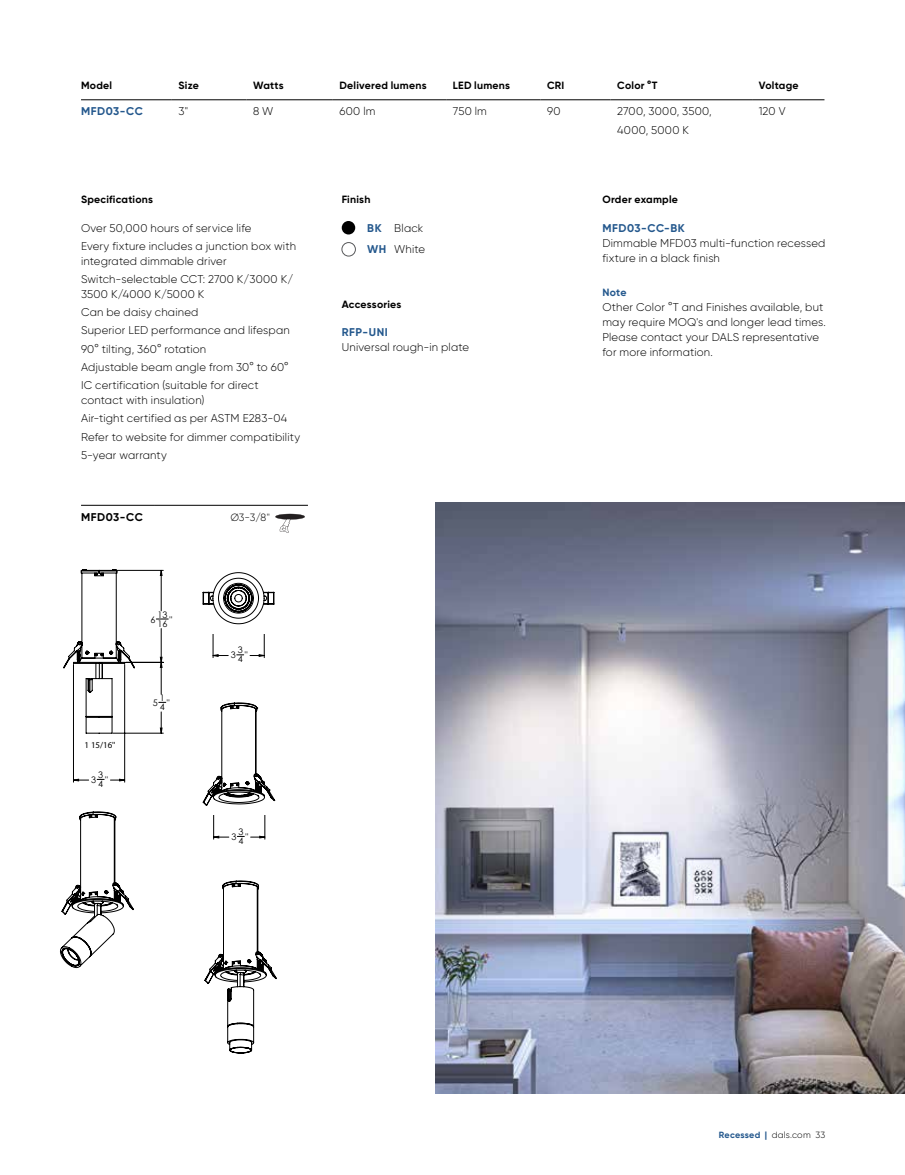
<style>
.page{position:relative;width:905px;height:1175px;background:#fff}
.page>*{position:absolute;margin:0;border:0;box-sizing:border-box;transform-origin:0 0}
.t1{font:300 11.25px/18.3px "Gilroy";letter-spacing:.015em;color:#000}
.t2{font:700 11.25px "Gilroy";letter-spacing:.05em;color:#24588d}
.t3{font:700 11.25px "Gilroy";letter-spacing:.045em;color:#000}
.t4{font:700 10.5px "Gilroy";letter-spacing:.02em;color:#000}
.t5{font:300 10.5px "Gilroy";color:#000}
.t6{font:700 10.5px "Gilroy";color:#24588d}
.t7{font:9px/6.9px "Century Gothic";color:#000}
.t8{font:300 9px "Gilroy";letter-spacing:.025em;color:#000}
.t9{font:8.85px "Swis 721 BT";color:#000}
.s1{font-weight:700;color:#24588d}
</style>
<div class="page">
<hr style="left:191px;top:691px;width:94px;height:1px;background:#000">
<hr style="left:191px;top:567px;width:94px;height:1px;background:#000">
<hr style="left:191px;top:567px;width:1px;height:65px;background:#000">
<svg style="left:202px;top:572px;width:73px;height:52px"></svg>
<hr style="left:184px;top:771px;width:145px;height:1px;background:#000">
<hr style="left:363px;top:634px;width:1px;height:41px;background:#000">
<hr style="left:184px;top:634px;width:145px;height:1px;background:#000">
<svg style="left:213px;top:634px;width:95px;height:23px"></svg>
<div style="left:192px;top:689px;width:94px;height:155px;background:#fff"></div>
<hr style="left:192px;top:1029px;width:94px;height:1px;background:#000">
<hr style="left:192px;top:689px;width:94px;height:1px;background:#000">
<hr style="left:192px;top:689px;width:1px;height:155px;background:#000">
<svg style="left:202px;top:702px;width:74px;height:104px"></svg>
<div style="left:184px;top:815px;width:146px;height:41px;background:#fff"></div>
<hr style="left:184px;top:952px;width:146px;height:1px;background:#000">
<hr style="left:363px;top:815px;width:1px;height:41px;background:#000">
<hr style="left:184px;top:815px;width:146px;height:1px;background:#000">
<hr style="left:184px;top:815px;width:1px;height:41px;background:#000">
<svg style="left:213px;top:815px;width:95px;height:24px"></svg>
<hr style="left:81px;top:99px;width:91px;height:1px;background:#000">
<hr style="left:172px;top:99px;width:74px;height:1px;background:#000">
<hr style="left:246px;top:99px;width:87px;height:1px;background:#000">
<hr style="left:333px;top:99px;width:113px;height:1px;background:#000">
<hr style="left:446px;top:99px;width:94px;height:1px;background:#000">
<hr style="left:540px;top:99px;width:70px;height:1px;background:#000">
<hr style="left:610px;top:99px;width:142px;height:1px;background:#000">
<hr style="left:752px;top:99px;width:72px;height:1px;background:#000">
<div style="left:342px;top:221px;width:13px;height:13px;background:#000;border-radius:50%"></div>
<div style="left:342px;top:242px;width:13px;height:14px;border:1px solid #58595b;border-radius:50%"></div>
<hr style="left:81px;top:505px;width:74px;height:1px;background:#000">
<hr style="left:155px;top:505px;width:153px;height:1px;background:#000">
<svg style="left:275px;top:514px;width:30px;height:19px"></svg>
<img style="left:435px;top:502px;width:469px;height:592px">
<hr style="left:37px;top:1137px;width:118px;height:1px;background:#000">
<hr style="left:322px;top:801px;width:1px;height:175px;background:#000">
<hr style="left:37px;top:801px;width:118px;height:1px;background:#000">
<hr style="left:37px;top:801px;width:1px;height:175px;background:#000">
<svg style="left:60px;top:811px;width:74px;height:157px"></svg>
<div style="left:197px;top:872px;width:90px;height:203px;background:#fff"></div>
<hr style="left:197px;top:1174px;width:90px;height:1px;background:#000">
<hr style="left:565px;top:872px;width:1px;height:203px;background:#000">
<hr style="left:197px;top:872px;width:90px;height:1px;background:#000">
<hr style="left:197px;top:872px;width:1px;height:203px;background:#000">
<svg style="left:204px;top:880px;width:73px;height:173px"></svg>
<div style="left:44px;top:560px;width:146px;height:239px;background:#fff"></div>
<hr style="left:44px;top:895px;width:146px;height:1px;background:#000">
<hr style="left:223px;top:560px;width:1px;height:239px;background:#000">
<hr style="left:44px;top:560px;width:146px;height:1px;background:#000">
<hr style="left:44px;top:560px;width:1px;height:239px;background:#000">
<hr style="left:73px;top:664px;width:1px;height:118px;background:#000">
<hr style="left:124px;top:664px;width:1px;height:118px;background:#000">
<svg style="left:63px;top:569px;width:105px;height:212px"></svg>
<p class="t4" style="left:81px;top:79px;width:33px">Model</p>
<p class="t4" style="left:178px;top:79px;width:22px">Size</p>
<p class="t4" style="left:253px;top:79px;width:32px">Watts</p>
<p class="t4" style="left:339px;top:79px;width:89px">Delivered lumens</p>
<p class="t4" style="left:453px;top:79px;width:59px">LED lumens</p>
<p class="t4" style="left:547px;top:79px;width:19px">CRI</p>
<p class="t4" style="left:617px;top:79px;width:42px">Color °T</p>
<p class="t4" style="left:758px;top:79px;width:41px">Voltage</p>
<p class="t2" style="left:81px;top:104px;width:63px">MFD03-CC</p>
<p class="t1" style="left:178px;top:102px;width:11px">3"</p>
<p class="t1" style="left:253px;top:102px;width:22px">8 W</p>
<p class="t1" style="left:339px;top:102px;width:37px">600 lm</p>
<p class="t1" style="left:453px;top:102px;width:35px">750 lm</p>
<p class="t1" style="left:547px;top:102px;width:15px">90</p>
<p class="t1" style="left:617px;top:102px;width:96px">2700, 3000, 3500,<br>4000, 5000 K</p>
<p class="t1" style="left:758px;top:102px;width:28px">120 V</p>
<p class="t4" style="left:81px;top:193px;width:73px">Specifications</p>
<p class="t1" style="left:81px;top:218px;width:216px">Over 50,000 hours of service life<br>Every fixture includes a junction box with</p>
<p class="t1" style="left:81px;top:251px;width:214px">integrated dimmable driver<br>Switch-selectable CCT: 2700 K/3000 K/</p>
<p class="t1" style="left:81px;top:285px;width:210px">3500 K/4000 K/5000 K<br>Can be daisy chained<br>Superior LED performance and lifespan<br>90° tilting, 360° rotation<br>Adjustable beam angle from 30° to 60°<br>IC certification (suitable for direct</p>
<p class="t1" style="left:81px;top:391px;width:221px">contact with insulation)<br>Air-tight certified as per ASTM E283-04<br>Refer to website for dimmer compatibility<br>5-year warranty</p>
<p class="t3" style="left:81px;top:510px;width:63px">MFD03-CC</p>
<p class="t5" style="left:230px;top:510px;width:41px">Ø3-3/8"</p>
<p class="t9" style="left:85px;top:739px;width:33px">1 15/16''</p>
<p class="t7" style="left:91px;top:776px;width:6px">3</p>
<p class="t7" style="left:98px;top:771px;width:11px">3<br>4"</p>
<p class="t7" style="left:150px;top:615px;width:6px">6</p>
<p class="t7" style="left:157px;top:609px;width:16px;line-height:9px">13<br>16"</p>
<p class="t7" style="left:153px;top:699px;width:6px">5</p>
<p class="t7" style="left:160px;top:694px;width:11px">1<br>4"</p>
<p class="t7" style="left:231px;top:651px;width:6px">3</p>
<p class="t7" style="left:238px;top:646px;width:11px">3<br>4"</p>
<p class="t7" style="left:231px;top:833px;width:6px">3</p>
<p class="t7" style="left:238px;top:828px;width:11px">3<br>4"</p>
<p class="t4" style="left:342px;top:193px;width:30px">Finish</p>
<p class="t1" style="left:367px;top:216px;width:59px;line-height:21.8px"><span class="s1">BK</span> Black<br><span class="s1">WH</span> White</p>
<p class="t4" style="left:342px;top:297px;width:61px">Accessories</p>
<p class="t2" style="left:342px;top:325px;width:48px">RFP-UNI</p>
<p class="t1" style="left:342px;top:338px;width:129px">Universal rough-in plate</p>
<p class="t4" style="left:602px;top:193px;width:77px">Order example</p>
<p class="t2" style="left:602px;top:220px;width:84px">MFD03-CC-BK</p>
<p class="t1" style="left:602px;top:235px;width:225px;line-height:15px">Dimmable MFD03 multi-function recessed fixture in a black finish</p>
<p class="t6" style="left:602px;top:285px;width:26px">Note</p>
<p class="t1" style="left:602px;top:299px;width:225px;line-height:15px">Other Color °T and Finishes available, but may require MOQ's and longer lead times.<br>Please contact your DALS representative for more information.</p>
<p class="t8" style="left:718px;top:1129px;width:108px"><span class="s1">Recessed |</span> dals.com 33</p>
</div>
